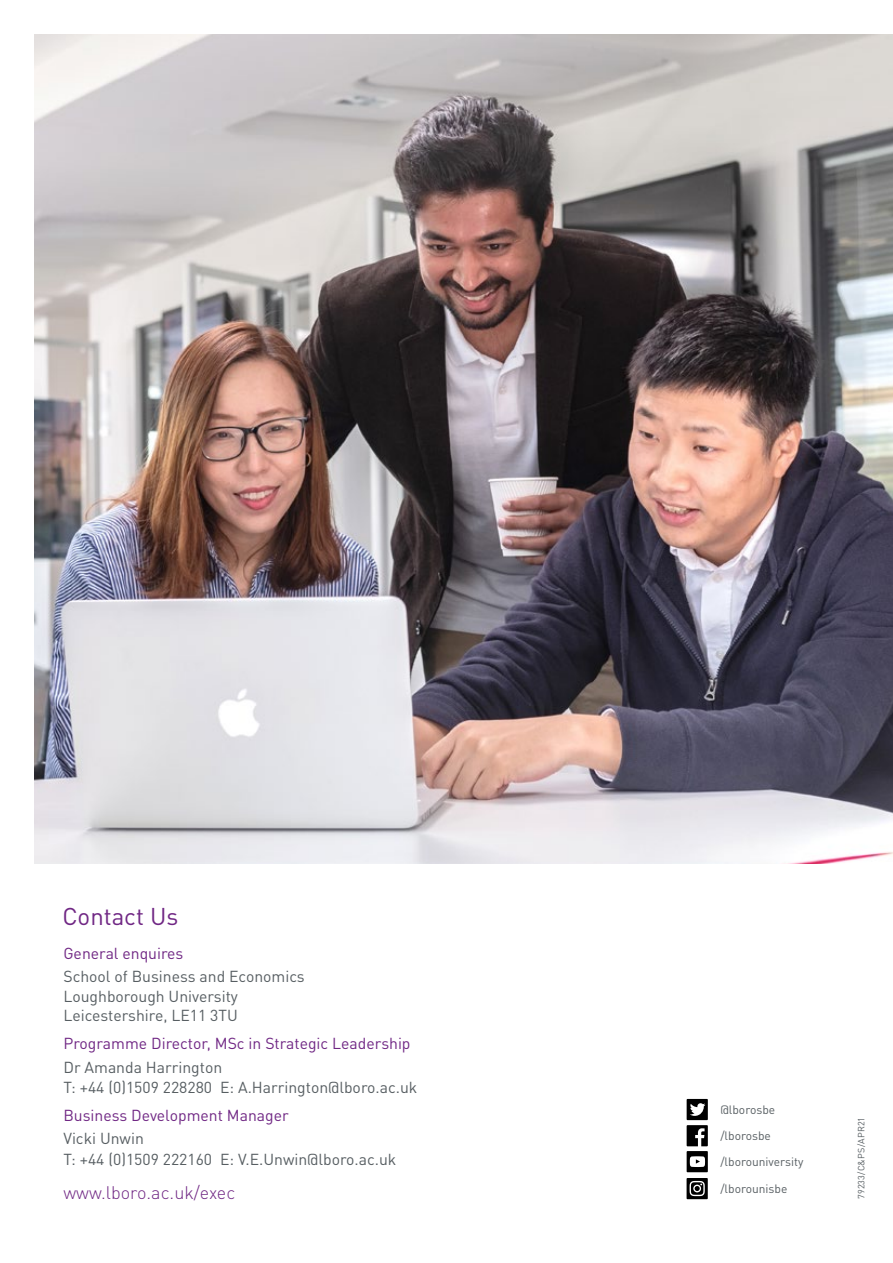
<style>
.page{position:relative;width:893px;height:1263px;background:#fff}
.page>*{position:absolute;margin:0;border:0;box-sizing:border-box;transform-origin:0 0}
.t1{font:24px "DINOT";color:#702784}
.t2{font:300 18px "DINOT";color:#702784}
.t3{font:15.75px/19.5px "DINOT";color:#575e62}
.t4{font:15.75px "DINOT";color:#702784}
.t5{font:12px/26.1px "DINOT";color:#575e62}
.t6{font:9px "DINOT";letter-spacing:.02em;color:#575e62}
</style>
<div class="page">
<div style="left:687px;top:1099px;width:21px;height:21px;background:#000"></div>
<div style="left:687px;top:1178px;width:21px;height:21px;background:#000"></div>
<svg style="left:690px;top:1181px;width:15px;height:15px"></svg>
<svg style="left:687px;top:1125px;width:21px;height:21px"></svg>
<svg style="left:690px;top:1103px;width:15px;height:13px"></svg>
<div style="left:687px;top:1151px;width:21px;height:21px;background:#000"></div>
<svg style="left:690px;top:1156px;width:15px;height:11px"></svg>
<img style="left:34px;top:34px;width:859px;height:829px">
<h1 class="t1" style="left:62px;top:902px;width:117px">Contact Us</h1>
<p class="t4" style="left:63px;top:943px;width:122px">General enquires</p>
<p class="t3" style="left:63px;top:967px;width:243px">School of Business and Economics<br>Loughborough University<br>Leicestershire, LE11 3TU</p>
<p class="t4" style="left:63px;top:1034px;width:349px">Programme Director, MSc in Strategic Leadership</p>
<p class="t3" style="left:63px;top:1057px;width:355px">Dr Amanda Harrington<br>T: +44 (0)1509 228280 E: A.Harrington@lboro.ac.uk</p>
<p class="t4" style="left:63px;top:1105px;width:227px">Business Development Manager</p>
<p class="t3" style="left:63px;top:1128px;width:334px;line-height:21px">Vicki Unwin<br>T: +44 (0)1509 222160 E: V.E.Unwin@lboro.ac.uk</p>
<p class="t2" style="left:63px;top:1182px;width:173px">www.lboro.ac.uk/exec</p>
<p class="t5" style="left:720px;top:1096px;width:85px">@lborosbe /lborosbe /lborouniversity</p>
<p class="t5" style="left:720px;top:1175px;width:69px">/lborounisbe</p>
<p class="t6" style="left:856px;top:1199px;width:84px;rotate:-90deg">79233/C&amp;PS/APR21</p>
</div>
